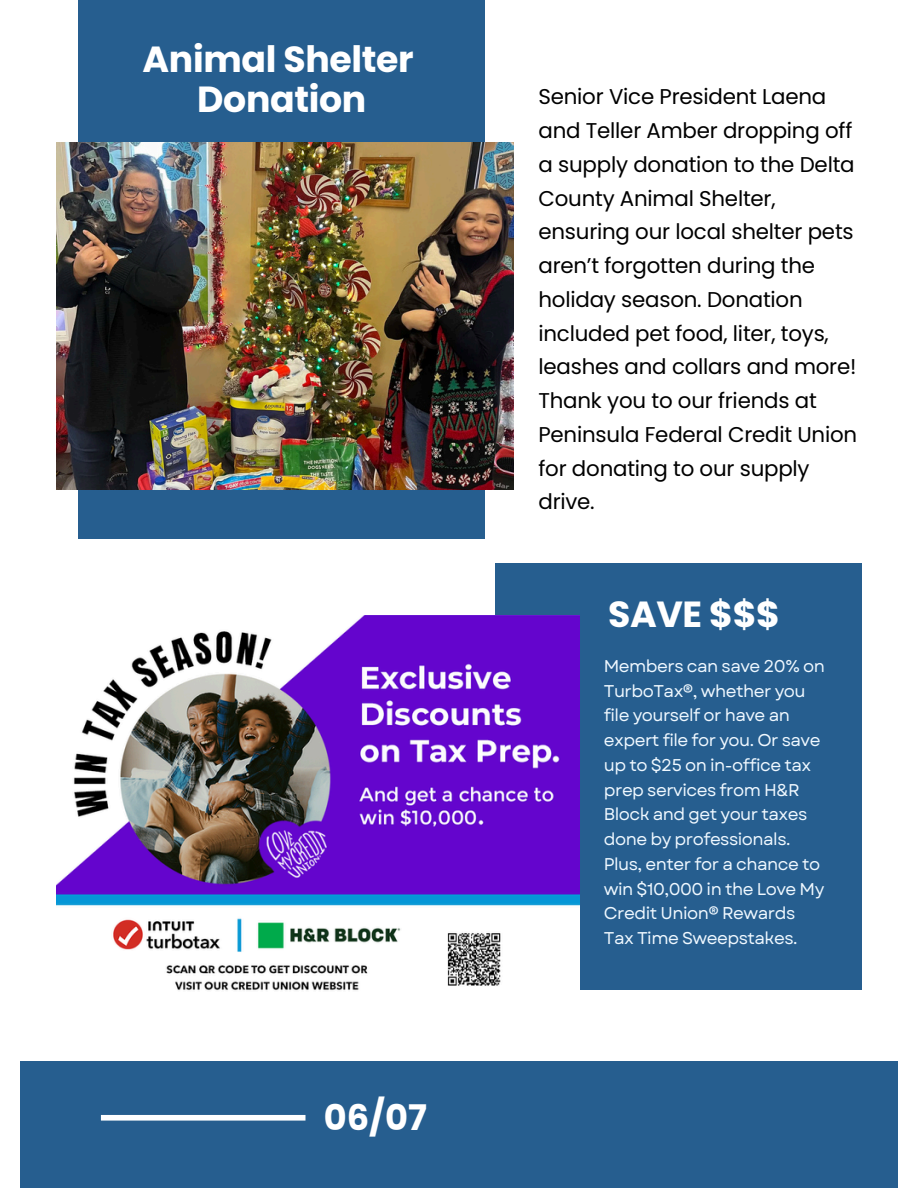
<style>
.page{position:relative;width:918px;height:1188px;background:#fff}
.page>*{position:absolute;margin:0;border:0;box-sizing:border-box;transform-origin:0 0}
.t1{font:700 36.3px/40.5px "Poppins";letter-spacing:-.01em;color:#fff;text-align:center}
.t2{font:700 35.25px "Poppins";color:#fff}
.t3{font:21.3px/33.8px "Poppins";letter-spacing:-.01em;color:#000}
.t4{font:16.95px/24.8px "Garet";letter-spacing:-.03em;color:#eff8ff}
</style>
<div class="page">
<div style="left:20px;top:1061px;width:878px;height:127px;background:#265e8f"></div>
<div style="left:101px;top:1115px;width:204px;height:6px;background:#fff"></div>
<div style="left:495px;top:563px;width:367px;height:427px;background:#265e8f"></div>
<img style="left:56px;top:615px;width:523px;height:376px">
<div style="left:79px;top:0;width:406px;height:538px;background:#265e8f"></div>
<img style="left:56px;top:143px;width:458px;height:346px">
<p class="t1" style="left:143px;top:39px;width:273px">Animal Shelter<br>Donation</p>
<h3 class="t2" style="left:324px;top:1093px;width:105px">06/07</h3>
<h1 class="t3" style="left:538px;top:80px;width:320px">Senior Vice President Laena and Teller Amber dropping off a supply donation to the Delta<br>County Animal Shelter, ensuring our local shelter pets aren’t forgotten during the holiday season. Donation included pet food, liter, toys, leashes and collars and more!<br>Thank you to our friends at<br>Peninsula Federal Credit Union for donating to our supply drive.</h1>
<h2 class="t1" style="left:608px;top:594px;width:174px">SAVE $$$</h2>
<p class="t4" style="left:604px;top:654px;width:223px">Members can save 20% on<br>TurboTax®, whether you file yourself or have an expert file for you. Or save up to $25 on in-office tax prep services from H&amp;R<br>Block and get your taxes done by professionals.<br>Plus, enter for a chance to win $10,000 in the Love My<br>Credit Union® Rewards<br>Tax Time Sweepstakes.</p>
</div>
